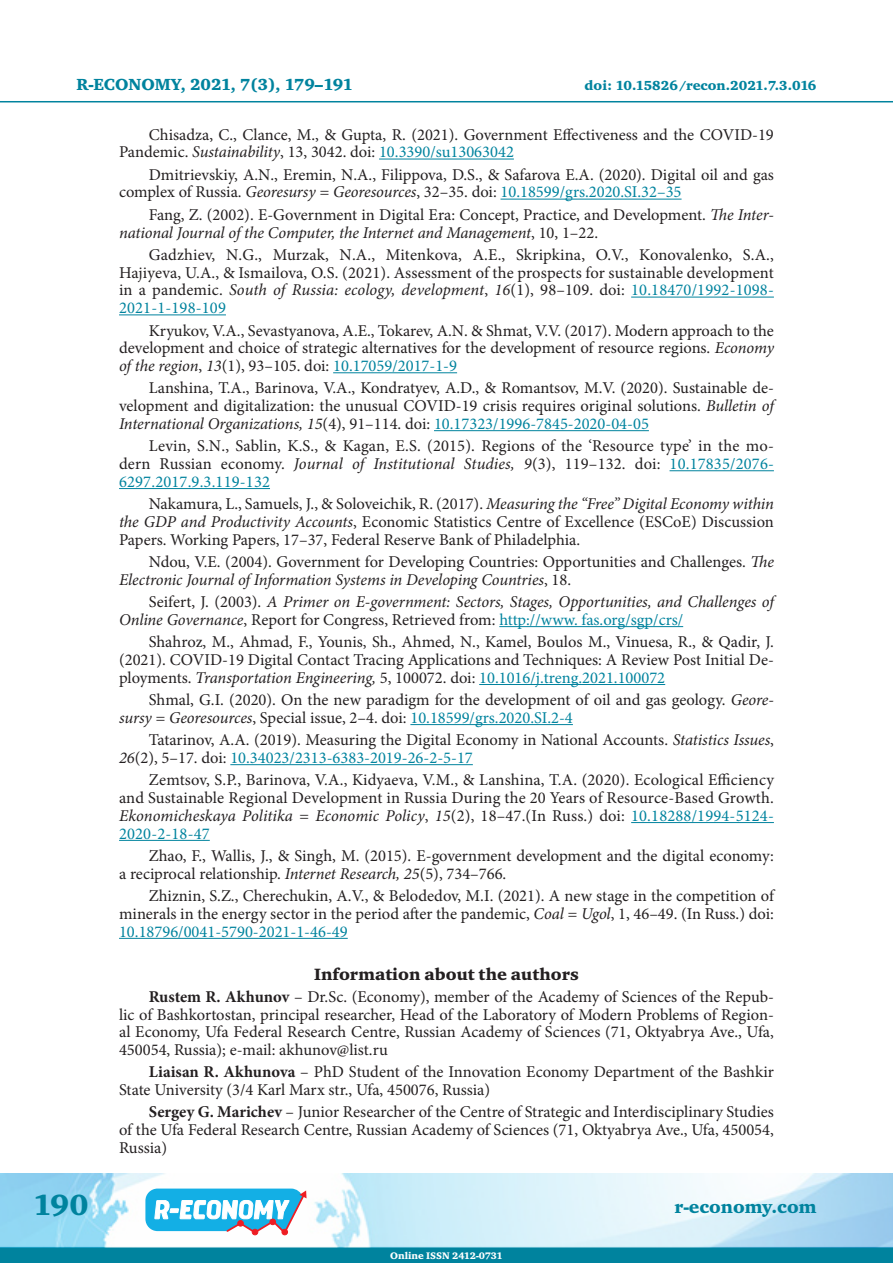
<style>
.page{position:relative;width:893px;height:1263px;background:#fff}
.page>*{position:absolute;margin:0;border:0;box-sizing:border-box;transform-origin:0 0}
.t1{font:30px "Charter Black C";color:#00839e}
.t2{font:18px "Charter Black C";color:#00839e}
.t3{font:16.8px "Charter Black C";color:#231f20}
.t4{font:16.5px/17.9px "Minion Pro";color:#231f20;text-align:justify}
.t5{font:italic 16.5px/17.9px "Minion Pro";letter-spacing:-.005em;color:#231f20}
.t6{font:16.5px "Charter Black C";color:#00839e}
.t7{font:13.5px "Charter Black C";color:#00839e}
.t8{font:9.75px "Charter Black C";color:#fff}
.s1{font-style:italic}
.s2{color:#00839e}
.s3{font-style:normal}
.s4{font-style:normal;color:#00839e}
.s5{font-weight:700}
</style>
<div class="page">
<div style="left:0;top:1247px;width:893px;height:16px;background:#00839e;border:2px solid #00839e"></div>
<img style="left:0;top:1174px;width:893px;height:73px">
<hr style="left:0;top:101px;width:893px;height:1px;background:#00839e">
<svg style="left:145px;top:1188px;width:162px;height:48px"></svg>
<hr style="left:379px;top:159px;width:135px;height:1px;background:#00839e">
<hr style="left:500px;top:199px;width:182px;height:1px;background:#00839e">
<hr style="left:631px;top:297px;width:143px;height:1px;background:#00839e">
<hr style="left:119px;top:314px;width:107px;height:1px;background:#00839e">
<hr style="left:333px;top:372px;width:124px;height:1px;background:#00839e">
<hr style="left:434px;top:430px;width:215px;height:1px;background:#00839e">
<hr style="left:669px;top:470px;width:105px;height:1px;background:#00839e">
<hr style="left:119px;top:488px;width:151px;height:1px;background:#00839e">
<hr style="left:499px;top:626px;width:184px;height:1px;background:#00839e">
<hr style="left:479px;top:684px;width:186px;height:1px;background:#00839e">
<hr style="left:410px;top:724px;width:163px;height:1px;background:#00839e">
<hr style="left:230px;top:764px;width:243px;height:1px;background:#00839e">
<hr style="left:631px;top:822px;width:143px;height:1px;background:#00839e">
<hr style="left:119px;top:840px;width:91px;height:1px;background:#00839e">
<hr style="left:119px;top:938px;width:229px;height:1px;background:#00839e">
<p class="t6" style="left:77px;top:76px;width:278px">R-ECONOMY, 2021, 7(3), 179–191</p>
<p class="t7" style="left:585px;top:78px;width:233px">doi: 10.15826/recon.2021.7.3.016</p>
<p class="t4" style="left:119px;top:125px;width:656px;text-indent:30px">Chisadza, C., Clance, M., &amp; Gupta, R. (2021). Government Effectiveness and the COVID-19<br>Pandemic. <span class="s1">Sustainability</span>, 13, 3042. doi: <span class="s2">10.3390/su13063042</span></p>
<p class="t4" style="left:119px;top:166px;width:656px;text-indent:30px">Dmitrievskiy, A.N., Eremin, N.A., Filippova, D.S., &amp; Safarova E.A. (2020). Digital oil and gas complex of Russia. <span class="s1">Georesursy = Georesources</span>, 32–35. doi: <span class="s2">10.18599/grs.2020.SI.32–35</span></p>
<p class="t4" style="left:119px;top:206px;width:656px;text-indent:30px">Fang, Z. (2002). E-Government in Digital Era: Concept, Practice, and Development. <span class="s1">The Inter&shy;national Journal of the Computer, the Internet and Management</span>, 10, 1–22.</p>
<p class="t4" style="left:119px;top:246px;width:656px;text-indent:30px">Gadzhiev, N.G., Murzak, N.A., Mitenkova, A.E., Skripkina, O.V., Konovalenko, S.A., Hajiyeva, U.A., &amp; Ismailova, O.S. (2021). Assessment of the prospects for sustainable development in a pandemic. <span class="s1">South of Russia: ecology, development</span>, <span class="s1">16</span>(1), 98–109. doi: <span class="s2">10.18470/1992-1098- 2021-1-198-109</span></p>
<p class="t4" style="left:119px;top:321px;width:656px;text-indent:30px">Kryukov, V.A., Sevastyanova, A.E., Tokarev, A.N. &amp; Shmat, V.V. (2017). Modern approach to the development and choice of strategic alternatives for the development of resource regions. <span class="s1">Economy of the region</span>, <span class="s1">13</span>(1), 93–105. doi: <span class="s2">10.17059/2017-1-9</span></p>
<p class="t4" style="left:119px;top:379px;width:656px;text-indent:30px">Lanshina, T.A., Barinova, V.A., Kondratyev, A.D., &amp; Romantsov, M.V. (2020). Sustainable de&shy;velopment and digitalization: the unusual COVID-19 crisis requires original solutions. <span class="s1">Bulletin of International Organizations, 15</span>(4), 91–114. doi: <span class="s2">10.17323/1996-7845-2020-04-05</span></p>
<p class="t4" style="left:119px;top:437px;width:656px;text-indent:30px">Levin, S.N., Sablin, K.S., &amp; Kagan, E.S. (2015). Regions of the ‘Resource type’ in the mo&shy;dern Russian economy. <span class="s1">Journal of Institutional Studies, 9</span>(3), 119–132. doi: <span class="s2">10.17835/2076- 6297.2017.9.3.119-132</span></p>
<p class="t4" style="left:119px;top:495px;width:656px;text-indent:30px">Nakamura, L., Samuels, J., &amp; Soloveichik, R. (2017). <span class="s1">Measuring the “Free” Digital Economy within the GDP and Productivity Accounts</span>, Economic Statistics Centre of Excellence (ESCoE) Discussion Papers. Working Papers, 17–37, Federal Reserve Bank of Philadelphia.</p>
<p class="t4" style="left:119px;top:553px;width:656px;text-indent:30px">Ndou, V.E. (2004). Government for Developing Countries: Opportunities and Challenges. <span class="s1">The<br>Electronic Journal of Information Systems in Developing Countries</span>, 18.</p>
<p class="t5" style="left:119px;top:593px;width:656px;text-indent:30px"><span class="s3">Seifert, J. (2003).</span> A Primer on E-government: Sectors, Stages, Opportunities, and Challenges of<br>Online Governance<span class="s3">, Report for Congress, Retrieved from:</span> <span class="s4">http://www. fas.org/sgp/crs/</span></p>
<p class="t4" style="left:119px;top:633px;width:656px;text-indent:30px">Shahroz, M., Ahmad, F., Younis, Sh., Ahmed, N., Kamel, Boulos M., Vinuesa, R., &amp; Qadir, J. (2021). COVID-19 Digital Contact Tracing Applications and Techniques: A Review Post Initial De&shy;ployments. <span class="s1">Transportation Engineering,</span> 5, 100072. doi: <span class="s2">10.1016/j.treng.2021.100072</span></p>
<p class="t4" style="left:119px;top:691px;width:656px;text-indent:30px">Shmal, G.I. (2020). On the new paradigm for the development of oil and gas geology. <span class="s1">Geore&shy;sursy = Georesources</span>, Special issue, 2–4. doi: <span class="s2">10.18599/grs.2020.SI.2-4</span></p>
<p class="t4" style="left:119px;top:731px;width:656px;text-indent:30px">Tatarinov, A.A. (2019). Measuring the Digital Economy in National Accounts. <span class="s1">Statistics Issues</span>,<br><span class="s1">26</span>(2), 5–17. doi: <span class="s2">10.34023/2313-6383-2019-26-2-5-17</span></p>
<p class="t4" style="left:119px;top:771px;width:656px;text-indent:30px">Zemtsov, S.P., Barinova, V.A., Kidyaeva, V.M., &amp; Lanshina, T.A. (2020). Ecological Efficiency and Sustainable Regional Development in Russia During the 20 Years of Resource-Based Growth.<br><span class="s1">Ekonomicheskaya Politika = Economic Policy</span>, <span class="s1">15</span>(2), 18–47.(In Russ.) doi: <span class="s2">10.18288/1994-5124- 2020-2-18-47</span></p>
<p class="t4" style="left:119px;top:847px;width:656px;text-indent:30px">Zhao, F., Wallis, J., &amp; Singh, M. (2015). E-government development and the digital economy: a reciprocal relationship. <span class="s1">Internet Research, 25</span>(5), 734–766.</p>
<p class="t4" style="left:119px;top:887px;width:656px;text-indent:30px">Zhiznin, S.Z., Cherechukin, A.V., &amp; Belodedov, M.I. (2021). A new stage in the competition of minerals in the energy sector in the period after the pandemic, <span class="s1">Coal = Ugol</span>, 1, 46–49. (In Russ.) doi:<br><span class="s2">10.18796/0041-5790-2021-1-46-49</span></p>
<p class="t3" style="left:314px;top:965px;width:266px">Information about the authors</p>
<p class="t4" style="left:119px;top:988px;width:656px;text-indent:30px"><span class="s5">Rustem R. Akhunov</span> – Dr.Sc. (Economy), member of the Academy of Sciences of the Repub&shy;lic of Bashkortostan, principal researcher, Head of the Laboratory of Modern Problems of Region&shy;al Economy, Ufa Federal Research Centre, Russian Academy of Sciences (71, Oktyabrya Ave., Ufa, 450054, Russia); e-mail: akhunov@list.ru</p>
<p class="t4" style="left:119px;top:1063px;width:656px;text-indent:30px"><span class="s5">Liaisan R. Akhunova</span> – PhD Student of the Innovation Economy Department of the Bashkir<br>State University (3/4 Karl Marx str., Ufa, 450076, Russia)</p>
<p class="t4" style="left:119px;top:1103px;width:656px;text-indent:30px"><span class="s5">Sergey G. Marichev</span> – Junior Researcher of the Centre of Strategic and Interdisciplinary Studies of the Ufa Federal Research Centre, Russian Academy of Sciences (71, Oktyabrya Ave., Ufa, 450054, Russia)</p>
<h1 class="t1" style="left:33px;top:1188px;width:57px">190</h1>
<p class="t2" style="left:675px;top:1196px;width:143px">r-economy.com</p>
<p class="t8" style="left:390px;top:1250px;width:114px">Online ISSN 2412-0731</p>
</div>
